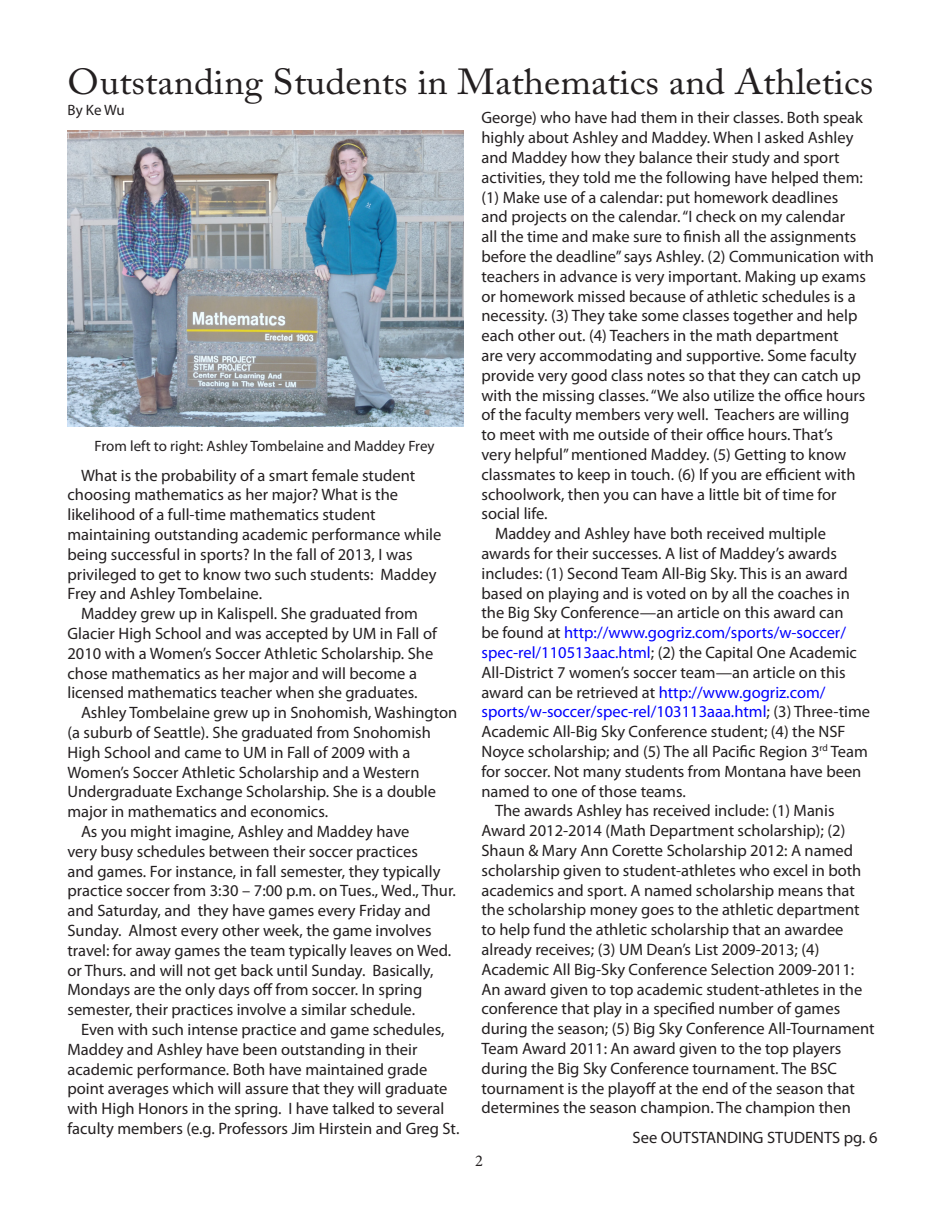
<style>
.page{position:relative;width:945px;height:1215px;background:#fff}
.page>*{position:absolute;margin:0;border:0;box-sizing:border-box;transform-origin:0 0}
.hed{font:36px "Adobe Caslon Pro";color:#231f20;scale:1.06 1}
.chair{font:16.5px/19.8px "Myriad Pro";color:#231f20}
.chair-2{font:16.5px "Minion Pro";color:#231f20}
.List_Paragraph{font:15px "Myriad Pro";color:#231f20}
.s1{color:#00f}
</style>
<div class="page">
<img style="left:68px;top:130px;width:396px;height:297px">
<p class="hed" style="left:68px;top:60px;width:762px">Outstanding Students in Mathematics and Athletics</p>
<p class="List_Paragraph" style="left:68px;top:100px;width:59px">By Ke Wu</p>
<p class="chair" style="left:482px;top:108px;width:394px">George) who have had them in their classes. Both speak highly about Ashley and Maddey. When I asked Ashley and Maddey how they balance their study and sport activities, they told me the following have helped them: (1) Make use of a calendar: put homework deadlines<br>and projects on the calendar. “I check on my calendar<br>all the time and make sure to finish all the assignments before the deadline” says Ashley. (2) Communication with teachers in advance is very important. Making up exams or homework missed because of athletic schedules is a necessity. (3) They take some classes together and help each other out. (4) Teachers in the math department<br>are very accommodating and supportive. Some faculty provide very good class notes so that they can catch up with the missing classes. “We also utilize the office hours of the faculty members very well. Teachers are willing<br>to meet with me outside of their office hours. That’s<br>very helpful” mentioned Maddey. (5) Getting to know classmates to keep in touch. (6) If you are efficient with schoolwork, then you can have a little bit of time for social life.</p>
<p class="chair" style="left:482px;top:523px;width:390px;text-indent:14px">Maddey and Ashley have both received multiple awards for their successes. A list of Maddey’s awards includes: (1) Second Team All-Big Sky. This is an award based on playing and is voted on by all the coaches in the Big Sky Conference—an article on this award can<br>be found at <span class="s1">http://www.gogriz.com/sports/w-soccer/ spec-rel/110513aac.html</span>; (2) the Capital One Academic All-District 7 women’s soccer team—an article on this award can be retrieved at <span class="s1">http://www.gogriz.com/ sports/w-soccer/spec-rel/103113aaa.html</span>; (3) Three-time Academic All-Big Sky Conference student; (4) the NSF Noyce scholarship; and (5) The all Pacific Region 3<sup>rd</sup> Team for soccer. Not many students from Montana have been named to one of those teams.</p>
<p class="chair" style="left:482px;top:801px;width:395px;text-indent:14px">The awards Ashley has received include: (1) Manis Award 2012-2014 (Math Department scholarship); (2)<br>Shaun &amp; Mary Ann Corette Scholarship 2012: A named scholarship given to student-athletes who excel in both academics and sport. A named scholarship means that the scholarship money goes to the athletic department to help fund the athletic scholarship that an awardee already receives; (3) UM Dean’s List 2009-2013; (4)<br>Academic All Big-Sky Conference Selection 2009-2011:<br>An award given to top academic student-athletes in the conference that play in a specified number of games during the season; (5) Big Sky Conference All-Tournament Team Award 2011: An award given to the top players during the Big Sky Conference tournament. The BSC tournament is the playoff at the end of the season that determines the season champion. The champion then</p>
<p class="chair" style="left:633px;top:1127px;width:246px">See OUTSTANDING STUDENTS pg. 6</p>
<p class="List_Paragraph" style="left:95px;top:437px;width:342px">From left to right: Ashley Tombelaine and Maddey Frey</p>
<p class="chair" style="left:68px;top:465px;width:375px;text-indent:14px">What is the probability of a smart female student choosing mathematics as her major? What is the likelihood of a full-time mathematics student maintaining outstanding academic performance while being successful in sports? In the fall of 2013, I was privileged to get to know two such students: Maddey Frey and Ashley Tombelaine.</p>
<p class="chair" style="left:68px;top:603px;width:371px;text-indent:14px">Maddey grew up in Kalispell. She graduated from Glacier High School and was accepted by UM in Fall of 2010 with a Women’s Soccer Athletic Scholarship. She chose mathematics as her major and will become a licensed mathematics teacher when she graduates.</p>
<p class="chair" style="left:68px;top:702px;width:391px;text-indent:14px">Ashley Tombelaine grew up in Snohomish, Washington (a suburb of Seattle). She graduated from Snohomish High School and came to UM in Fall of 2009 with a Women’s Soccer Athletic Scholarship and a Western Undergraduate Exchange Scholarship. She is a double major in mathematics and economics.</p>
<p class="chair" style="left:68px;top:821px;width:390px;text-indent:14px">As you might imagine, Ashley and Maddey have<br>very busy schedules between their soccer practices<br>and games. For instance, in fall semester, they typically practice soccer from 3:30 – 7:00 p.m. on Tues., Wed., Thur. and Saturday, and they have games every Friday and Sunday. Almost every other week, the game involves travel: for away games the team typically leaves on Wed. or Thurs. and will not get back until Sunday. Basically, Mondays are the only days off from soccer. In spring semester, their practices involve a similar schedule.</p>
<p class="chair" style="left:68px;top:1019px;width:393px;text-indent:14px">Even with such intense practice and game schedules, Maddey and Ashley have been outstanding in their academic performance. Both have maintained grade point averages which will assure that they will graduate with High Honors in the spring. I have talked to several faculty members (e.g. Professors Jim Hirstein and Greg St.</p>
<p class="chair-2" style="left:475px;top:1150px;width:9px">2</p>
</div>
